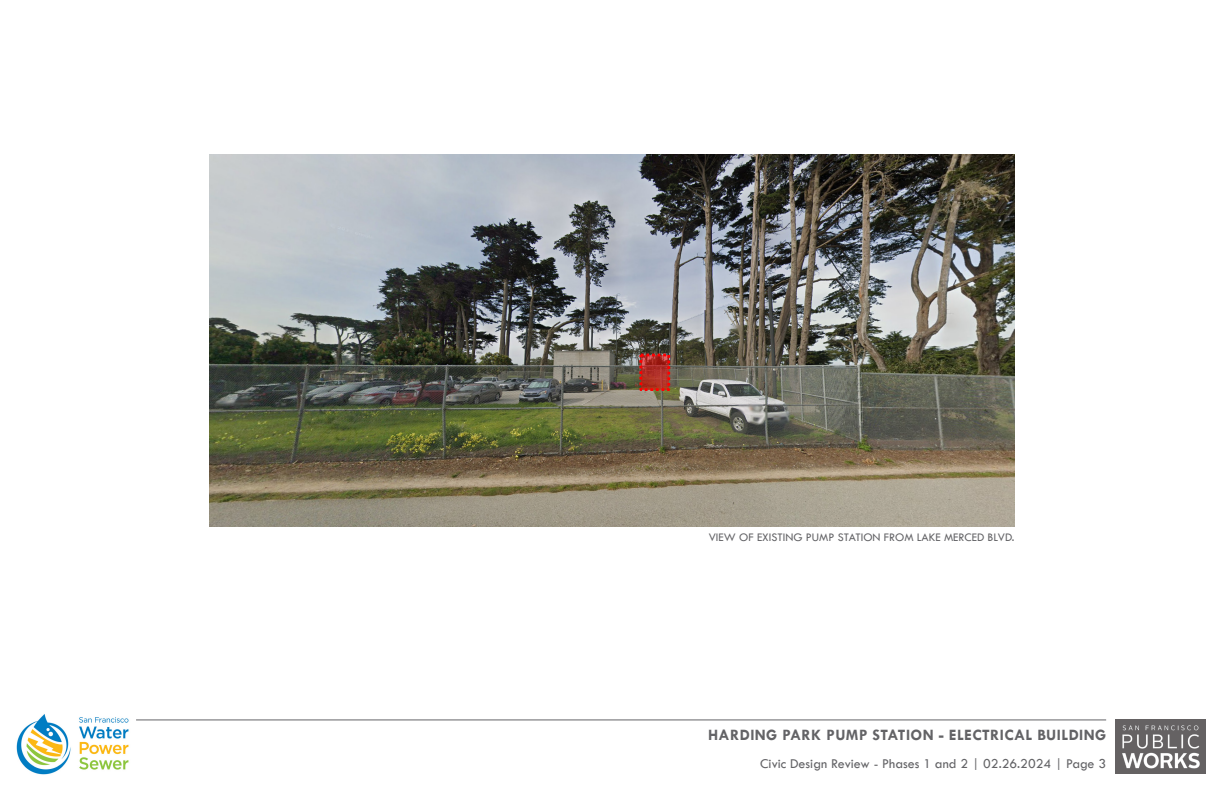
<style>
.page{position:relative;width:1224px;height:792px;background:#fff}
.page>*{position:absolute;margin:0;border:0;box-sizing:border-box;transform-origin:0 0}
.t1{font:700 16px "Tw Cen";letter-spacing:.025em;color:#636366}
.t2{font:14px "Tw Cen";color:#636366}
.t3{font:12px "Tw Cen";color:#636366}
</style>
<div class="page">
<img style="left:1115px;top:720px;width:91px;height:54px">
<hr style="left:136px;top:720px;width:970px;height:1px;background:#636366">
<img style="left:16px;top:714px;width:113px;height:61px">
<img style="left:209px;top:155px;width:806px;height:371px">
<div style="left:641px;top:355px;width:28px;height:35px;background:#f00;opacity:.5"></div>
<div style="left:639px;top:354px;width:31px;height:37px;border:3px dashed #f00"></div>
<p class="t3" style="left:709px;top:530px;width:307px">VIEW OF EXISTING PUMP STATION FROM LAKE MERCED BLVD.</p>
<p class="t1" style="left:708px;top:725px;width:400px">HARDING PARK PUMP STATION - ELECTRICAL BUILDING</p>
<p class="t2" style="left:760px;top:755px;width:347px">Civic Design Review - Phases 1 and 2 | 02.26.2024 | Page 3</p>
</div>
